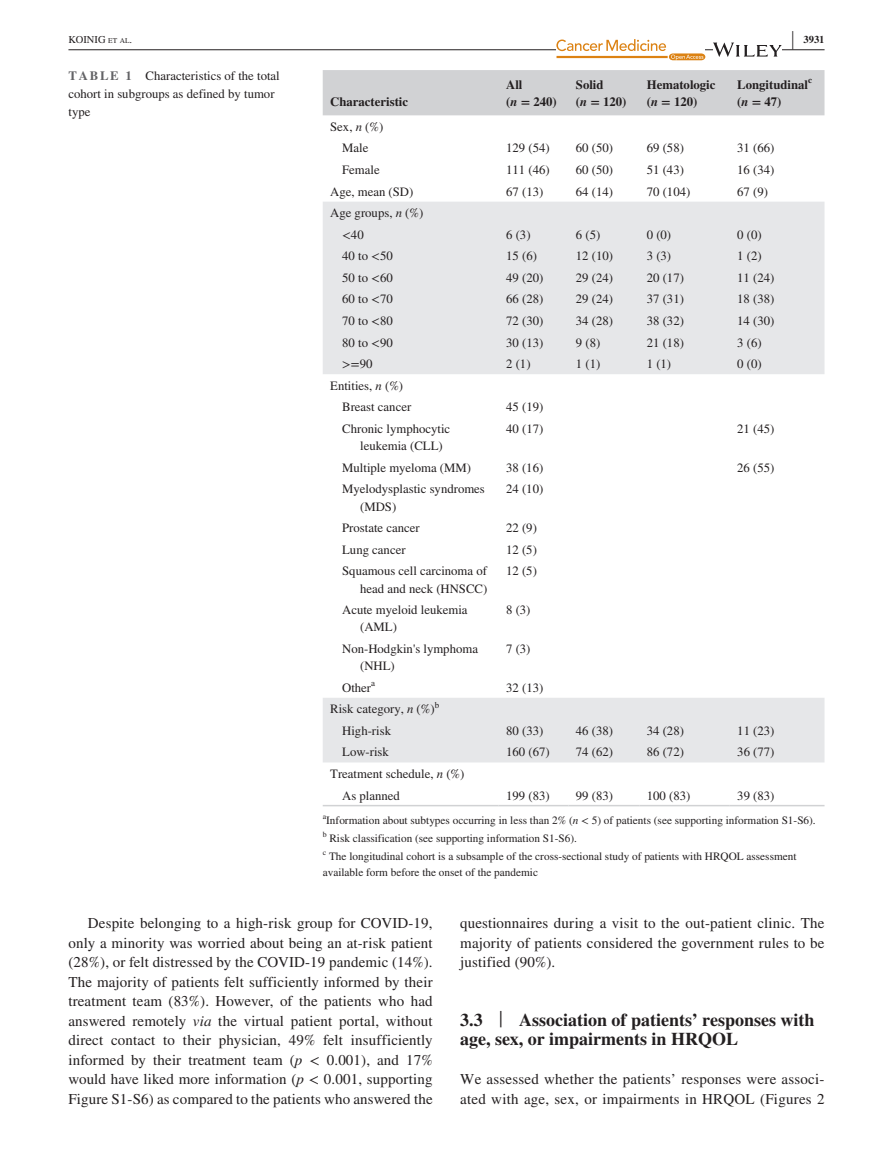
<style>
.page{position:relative;width:893px;height:1174px;background:#fff}
.page>*{position:absolute;margin:0;border:0;box-sizing:border-box;transform-origin:0 0}
.t1{font:700 25.95px "STIX";color:#231f20;scale:.36 1}
.t2{font:700 18px/19.5px "STIX";color:#231f20}
.t3{font:15px/19.5px "STIX";letter-spacing:.015em;color:#231f20;text-align:justify}
.t4{font:12.75px/21.6px "STIX";color:#231f20}
.t5{font:700 12.75px/17.2px "STIX";color:#231f20}
.t6{font:11.25px/15.8px "STIX";color:#231f20}
.t7{font:10.5px "STIX";color:#231f20}
.t8{font:700 10.5px "STIX";color:#231f20}
.t9{font:7.8px "STIX";color:#231f20}
.s1{font-size:7.35px}
.s2{font-weight:700;color:#636366}
.s3{font-style:italic}
.s4{font-weight:400;font-size:23.7px}
</style>
<div class="page">
<hr style="left:68px;top:49px;width:756px;height:1px;background:#231f20">
<svg style="left:556px;top:39px;width:149px;height:21px"></svg>
<svg style="left:713px;top:43px;width:69px;height:14px"></svg>
<div style="left:323px;top:70px;width:501px;height:45px;background:#d1d2d4"></div>
<svg style="left:323px;top:202px;width:501px;height:560px"></svg>
<hr style="left:323px;top:805px;width:176px;height:1px;background:#d1d2d4">
<hr style="left:499px;top:805px;width:69px;height:1px;background:#d1d2d4">
<hr style="left:568px;top:805px;width:71px;height:1px;background:#d1d2d4">
<hr style="left:639px;top:805px;width:91px;height:1px;background:#d1d2d4">
<hr style="left:730px;top:805px;width:94px;height:1px;background:#d1d2d4">
<h1 class="t1" style="left:792px;top:25px;width:7px">|</h1>
<p class="t7" style="left:68px;top:32px;width:65px">KOINIG <span class="s1">et al</span>.</p>
<p class="t8" style="left:803px;top:33px;width:22px">3931</p>
<p class="t4" style="left:68px;top:67px;width:213px;line-height:18px"><span class="s2">TABLE 1</span> Characteristics of the total cohort in subgroups as defined by tumor type</p>
<p class="t5" style="left:330px;top:93px;width:79px">Characteristic</p>
<p class="t4" style="left:330px;top:117px;width:55px;text-align:center">Sex, <span class="s3">n</span> (%)<br>Male</p>
<p class="t5" style="left:506px;top:76px;width:52px">All<br>(<span class="s3">n</span> = 240)</p>
<p class="t5" style="left:576px;top:76px;width:52px">Solid<br>(<span class="s3">n</span> = 120)</p>
<p class="t5" style="left:647px;top:76px;width:70px">Hematologic (<span class="s3">n</span> = 120)</p>
<p class="t5" style="left:737px;top:76px;width:76px">Longitudinal<sup>c </sup>(<span class="s3">n</span> = 47)</p>
<p class="t4" style="left:506px;top:138px;width:45px">129 (54)</p>
<p class="t4" style="left:576px;top:138px;width:39px">60 (50)</p>
<p class="t4" style="left:647px;top:138px;width:39px">69 (58)</p>
<p class="t4" style="left:737px;top:138px;width:39px">31 (66)</p>
<p class="t4" style="left:342px;top:160px;width:39px">Female</p>
<p class="t4" style="left:506px;top:160px;width:45px">111 (46)</p>
<p class="t4" style="left:576px;top:160px;width:39px">60 (50)</p>
<p class="t4" style="left:647px;top:160px;width:39px">51 (43)</p>
<p class="t4" style="left:737px;top:160px;width:39px">16 (34)</p>
<p class="t4" style="left:330px;top:181px;width:85px">Age, mean (SD)</p>
<p class="t4" style="left:506px;top:181px;width:39px">67 (13)</p>
<p class="t4" style="left:576px;top:181px;width:39px">64 (14)</p>
<p class="t4" style="left:647px;top:181px;width:45px">70 (104)</p>
<p class="t4" style="left:737px;top:181px;width:32px">67 (9)</p>
<p class="t4" style="left:342px;top:203px;width:83px;text-indent:-12px">Age groups, <span class="s3">n</span> (%) &lt;40</p>
<p class="t4" style="left:506px;top:224px;width:26px">6 (3)</p>
<p class="t4" style="left:576px;top:224px;width:26px">6 (5)</p>
<p class="t4" style="left:647px;top:224px;width:26px">0 (0)</p>
<p class="t4" style="left:737px;top:224px;width:26px">0 (0)</p>
<p class="t4" style="left:342px;top:246px;width:52px">40 to &lt;50</p>
<p class="t4" style="left:506px;top:246px;width:32px">15 (6)</p>
<p class="t4" style="left:576px;top:246px;width:39px">12 (10)</p>
<p class="t4" style="left:647px;top:246px;width:26px">3 (3)</p>
<p class="t4" style="left:737px;top:246px;width:26px">1 (2)</p>
<p class="t4" style="left:342px;top:268px;width:52px">50 to &lt;60</p>
<p class="t4" style="left:506px;top:268px;width:39px">49 (20)</p>
<p class="t4" style="left:576px;top:268px;width:39px">29 (24)</p>
<p class="t4" style="left:647px;top:268px;width:39px">20 (17)</p>
<p class="t4" style="left:737px;top:268px;width:39px">11 (24)</p>
<p class="t4" style="left:342px;top:289px;width:52px">60 to &lt;70</p>
<p class="t4" style="left:506px;top:289px;width:39px">66 (28)</p>
<p class="t4" style="left:576px;top:289px;width:39px">29 (24)</p>
<p class="t4" style="left:647px;top:289px;width:39px">37 (31)</p>
<p class="t4" style="left:737px;top:289px;width:39px">18 (38)</p>
<p class="t4" style="left:342px;top:311px;width:52px">70 to &lt;80</p>
<p class="t4" style="left:506px;top:311px;width:39px">72 (30)</p>
<p class="t4" style="left:576px;top:311px;width:39px">34 (28)</p>
<p class="t4" style="left:647px;top:311px;width:39px">38 (32)</p>
<p class="t4" style="left:737px;top:311px;width:39px">14 (30)</p>
<p class="t4" style="left:342px;top:332px;width:52px">80 to &lt;90</p>
<p class="t4" style="left:506px;top:332px;width:39px">30 (13)</p>
<p class="t4" style="left:576px;top:332px;width:26px">9 (8)</p>
<p class="t4" style="left:647px;top:332px;width:39px">21 (18)</p>
<p class="t4" style="left:737px;top:332px;width:26px">3 (6)</p>
<p class="t4" style="left:342px;top:354px;width:32px">&gt;=90</p>
<p class="t4" style="left:506px;top:354px;width:26px">2 (1)</p>
<p class="t4" style="left:576px;top:354px;width:26px">1 (1)</p>
<p class="t4" style="left:647px;top:354px;width:26px">1 (1)</p>
<p class="t4" style="left:737px;top:354px;width:26px">0 (0)</p>
<p class="t4" style="left:342px;top:375px;width:71px;text-indent:-12px">Entities, <span class="s3">n</span> (%)<br>Breast cancer</p>
<p class="t4" style="left:506px;top:397px;width:39px">45 (19)</p>
<p class="t4" style="left:360px;top:421px;width:92px;line-height:17.2px;text-indent:-18px">Chronic lymphocytic leukemia (CLL)</p>
<p class="t4" style="left:506px;top:418px;width:39px">40 (17)</p>
<p class="t4" style="left:737px;top:418px;width:39px">21 (45)</p>
<p class="t4" style="left:342px;top:457px;width:130px">Multiple myeloma (MM)</p>
<p class="t4" style="left:506px;top:457px;width:39px">38 (16)</p>
<p class="t4" style="left:737px;top:457px;width:39px">26 (55)</p>
<p class="t4" style="left:360px;top:481px;width:126px;line-height:17.2px;text-indent:-18px">Myelodysplastic syndromes (MDS)</p>
<p class="t4" style="left:506px;top:479px;width:39px">24 (10)</p>
<p class="t4" style="left:342px;top:518px;width:79px">Prostate cancer</p>
<p class="t4" style="left:506px;top:518px;width:32px">22 (9)</p>
<p class="t4" style="left:342px;top:539px;width:65px">Lung cancer</p>
<p class="t4" style="left:506px;top:539px;width:32px">12 (5)</p>
<p class="t4" style="left:342px;top:563px;width:147px;line-height:17.2px;text-align:right">Squamous cell carcinoma of head and neck (HNSCC)</p>
<p class="t4" style="left:506px;top:561px;width:32px">12 (5)</p>
<p class="t4" style="left:360px;top:602px;width:109px;line-height:17.2px;text-indent:-18px">Acute myeloid leukemia (AML)</p>
<p class="t4" style="left:506px;top:600px;width:26px">8 (3)</p>
<p class="t4" style="left:360px;top:641px;width:119px;line-height:17.2px;text-indent:-18px">Non-Hodgkin's lymphoma (NHL)</p>
<p class="t4" style="left:506px;top:638px;width:26px">7 (3)</p>
<p class="t4" style="left:342px;top:677px;width:35px">Other<sup>a</sup></p>
<p class="t4" style="left:506px;top:677px;width:39px">32 (13)</p>
<p class="t4" style="left:342px;top:699px;width:98px;text-indent:-12px">Risk category, <span class="s3">n</span> (%)<sup>b<br></sup>High-risk</p>
<p class="t4" style="left:506px;top:720px;width:39px">80 (33)</p>
<p class="t4" style="left:576px;top:720px;width:39px">46 (38)</p>
<p class="t4" style="left:647px;top:720px;width:39px">34 (28)</p>
<p class="t4" style="left:737px;top:720px;width:39px">11 (23)</p>
<p class="t4" style="left:342px;top:742px;width:48px">Low-risk</p>
<p class="t4" style="left:506px;top:742px;width:45px">160 (67)</p>
<p class="t4" style="left:576px;top:742px;width:39px">74 (62)</p>
<p class="t4" style="left:647px;top:742px;width:39px">86 (72)</p>
<p class="t4" style="left:737px;top:742px;width:39px">36 (77)</p>
<p class="t4" style="left:342px;top:764px;width:124px;text-indent:-12px">Treatment schedule, <span class="s3">n</span> (%)<br>As planned</p>
<p class="t4" style="left:506px;top:785px;width:45px">199 (83)</p>
<p class="t4" style="left:576px;top:785px;width:39px">99 (83)</p>
<p class="t4" style="left:647px;top:785px;width:45px">100 (83)</p>
<p class="t4" style="left:737px;top:785px;width:39px">39 (83)</p>
<p class="t9" style="left:323px;top:811px;width:5px">a</p>
<p class="t6" style="left:326px;top:813px;width:491px">Information about subtypes occurring in less than 2% (<span class="s3">n</span> &lt; 5) of patients (see supporting information S1-S6).</p>
<p class="t9" style="left:323px;top:829px;width:5px">b</p>
<p class="t6" style="left:329px;top:831px;width:249px">Risk classification (see supporting information S1-S6).</p>
<p class="t9" style="left:323px;top:847px;width:5px">c</p>
<p class="t6" style="left:323px;top:849px;width:475px;text-indent:6px">The longitudinal cohort is a subsample of the cross-sectional study of patients with HRQOL assessment available form before the onset of the pandemic</p>
<p class="t3" style="left:68px;top:914px;width:366px;text-indent:20px">Despite belonging to a high-risk group for COVID-19, only a minority was worried about being an at-risk patient (28%), or felt distressed by the COVID-19 pandemic (14%).<br>The majority of patients felt sufficiently informed by their treatment team (83%). However, of the patients who had answered remotely <span class="s3">via</span> the virtual patient portal, without direct contact to their physician, 49% felt insufficiently informed by their treatment team (<span class="s3">p</span> &lt; 0.001), and 17% would have liked more information (<span class="s3">p</span> &lt; 0.001, supporting Figure S1-S6) as compared to the patients who answered the</p>
<p class="t3" style="left:460px;top:914px;width:366px">questionnaires during a visit to the out-patient clinic. The majority of patients considered the government rules to be justified (90%).</p>
<h2 class="t2" style="left:460px;top:1010px;width:356px">3.3 <span class="s4">|</span> Association of patients’ responses with age, sex, or impairments in HRQOL</h2>
<p class="t3" style="left:460px;top:1070px;width:366px">We assessed whether the patients’ responses were associ&shy;ated with age, sex, or impairments in HRQOL (Figures 2</p>
</div>
